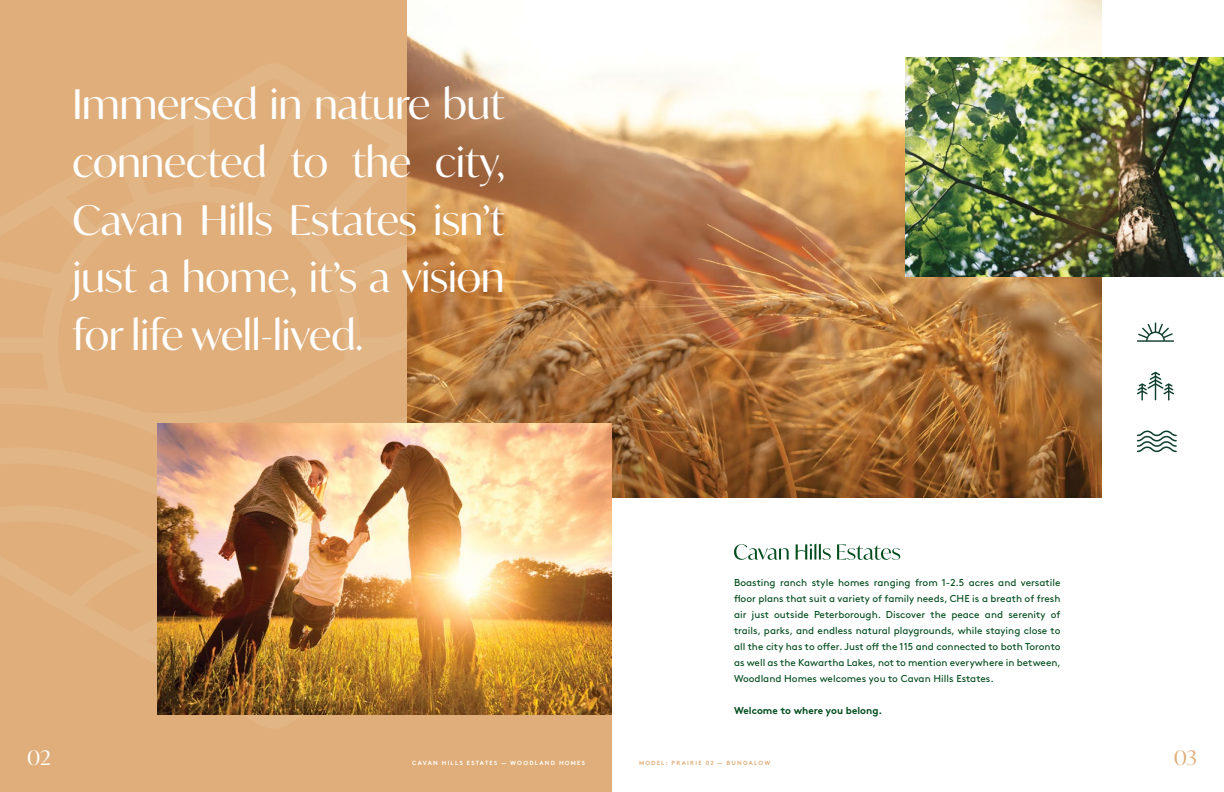
<style>
.page{position:relative;width:1224px;height:792px;background:#fff}
.page>*{position:absolute;margin:0;border:0;box-sizing:border-box;transform-origin:0 0}
.t1{font:40.8px/57.8px "Ivy Mode";color:#fff;text-align:justify}
.t2{font:20px "Ivy Mode";color:#fff}
.t3{font:20px "Ivy Mode";color:#dfae7a}
.t4{font:10px/16px "Brown";color:#004c1d;text-align:justify}
.t5{font:700 10px "Brown";color:#004c1d}
.t6{font:700 6px "Brown";letter-spacing:.2em;color:#fff}
.t7{font:700 6px "Brown";letter-spacing:.2em;color:#dfae7a}
</style>
<div class="page">
<div style="left:0;top:0;width:612px;height:792px;background:#dfae7a"></div>
<svg style="left:0;top:64px;width:565px;height:664px"></svg>
<svg style="left:734px;top:544px;width:55px;height:16px"></svg>
<svg style="left:837px;top:544px;width:63px;height:16px"></svg>
<svg style="left:796px;top:544px;width:35px;height:16px"></svg>
<img style="left:407px;top:0;width:695px;height:498px">
<img style="left:157px;top:423px;width:455px;height:291px">
<svg style="left:1137px;top:372px;width:37px;height:29px"></svg>
<svg style="left:1137px;top:322px;width:37px;height:20px"></svg>
<svg style="left:1137px;top:431px;width:40px;height:21px"></svg>
<img style="left:905px;top:58px;width:319px;height:219px">
<h1 class="t1" style="left:72px;top:74px;width:434px">Immersed in nature but connected to the city, Cavan Hills Estates isn’t just a home, it’s a vision for life well-lived.</h1>
<p class="t4" style="left:734px;top:574px;width:329px">Boasting ranch style homes ranging from 1-2.5 acres and versatile floor plans that suit a variety of family needs, CHE is a breath of fresh air just outside Peterborough. Discover the peace and serenity of trails, parks, and endless natural playgrounds, while staying close to all the city has to offer. Just off the 115 and connected to both Toronto as well as the Kawartha Lakes, not to mention everywhere in between, Woodland Homes welcomes you to Cavan Hills Estates.</p>
<p class="t5" style="left:734px;top:703px;width:150px">Welcome to where you belong.</p>
<h2 class="t2" style="left:27px;top:744px;width:25px">02</h2>
<p class="t6" style="left:412px;top:758px;width:174px">CAVAN HILLS ESTATES — WOODLAND HOMES</p>
<h2 class="t3" style="left:1174px;top:744px;width:25px">03</h2>
<p class="t7" style="left:639px;top:758px;width:133px">MODEL: PRAIRIE 02 — BUNGALOW</p>
</div>
